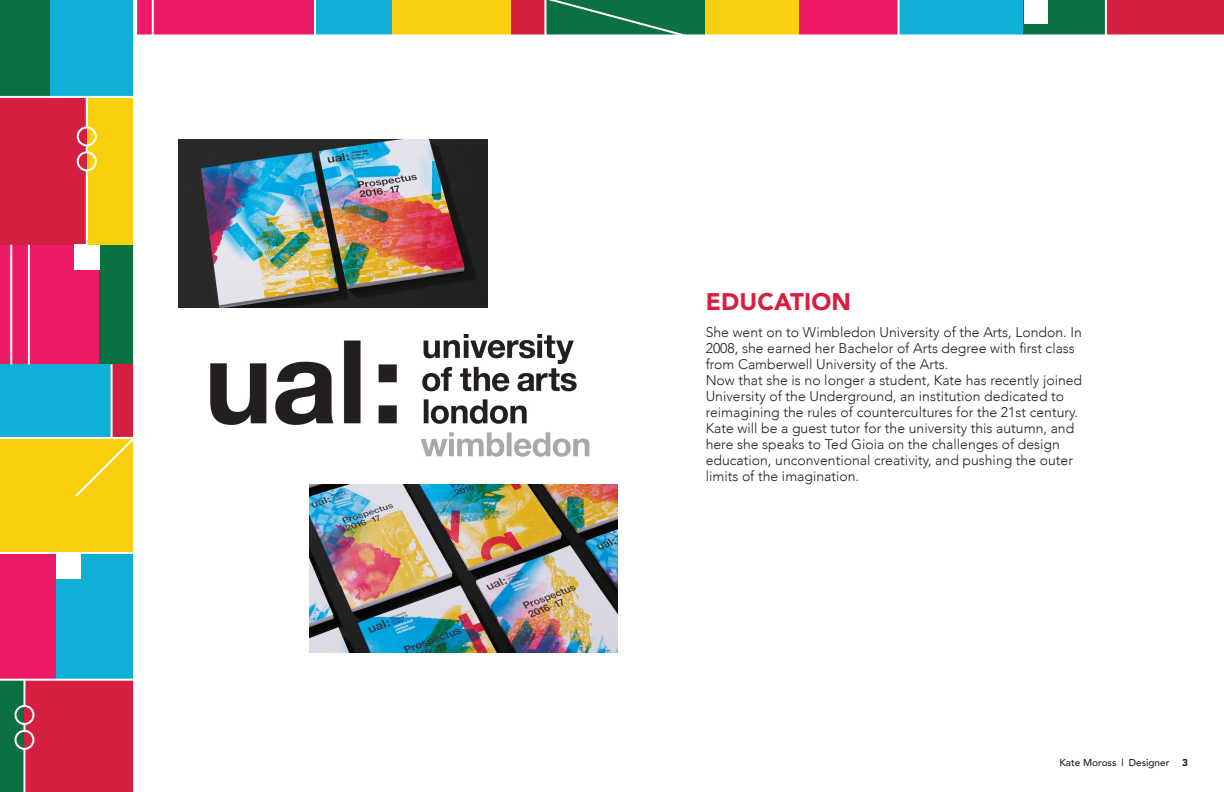
<style>
.page{position:relative;width:1224px;height:792px;background:#fff}
.page>*{position:absolute;margin:0;border:0;box-sizing:border-box;transform-origin:0 0}
.t1{font:900 24px "Avenir";letter-spacing:.01em;color:#d61e40}
.t2{font:300 14px/16px "Avenir";color:#231f20}
.t3{font:500 10px "Avenir";color:#231f20}
.t4{font:900 10px "Avenir";color:#231f20}
</style>
<div class="page">
<div style="left:50px;top:0;width:84px;height:98px;background:#10afd5"></div>
<div style="left:0;top:0;width:50px;height:98px;background:#0c7140"></div>
<div style="left:0;top:98px;width:134px;height:147px;background:#d51f40"></div>
<div style="left:0;top:245px;width:99px;height:119px;background:#ec1a67"></div>
<div style="left:99px;top:245px;width:35px;height:119px;background:#0c7140"></div>
<div style="left:74px;top:245px;width:25px;height:25px;background:#fff"></div>
<div style="left:0;top:364px;width:112px;height:75px;background:#10afd5"></div>
<div style="left:112px;top:364px;width:22px;height:75px;background:#d51f40"></div>
<div style="left:0;top:553px;width:56px;height:127px;background:#ec1a67"></div>
<div style="left:56px;top:553px;width:78px;height:127px;background:#10afd5"></div>
<div style="left:56px;top:553px;width:25px;height:25px;background:#fff"></div>
<div style="left:0;top:439px;width:134px;height:114px;background:#f8d00e"></div>
<div style="left:0;top:680px;width:24px;height:112px;background:#0c7140"></div>
<div style="left:24px;top:680px;width:110px;height:112px;background:#d51f40"></div>
<hr style="left:0;top:679px;width:134px;height:2px;background:#fff">
<hr style="left:0;top:437px;width:134px;height:2px;background:#fff">
<hr style="left:0;top:552px;width:134px;height:2px;background:#fff">
<hr style="left:23px;top:680px;width:2px;height:26px;background:#fff">
<hr style="left:23px;top:749px;width:2px;height:43px;background:#fff">
<hr style="left:111px;top:364px;width:2px;height:74px;background:#fff">
<div style="left:87px;top:98px;width:47px;height:147px;background:#f8d00e"></div>
<hr style="left:0;top:96px;width:134px;height:2px;background:#fff">
<div style="left:134px;top:0;width:181px;height:36px;background:#ec1a67"></div>
<div style="left:799px;top:0;width:100px;height:36px;background:#ec1a67"></div>
<div style="left:315px;top:0;width:78px;height:36px;background:#10afd5"></div>
<div style="left:899px;top:0;width:125px;height:36px;background:#10afd5"></div>
<div style="left:393px;top:0;width:118px;height:36px;background:#f8d011"></div>
<div style="left:1024px;top:0;width:82px;height:36px;background:#0c7140"></div>
<div style="left:511px;top:0;width:34px;height:36px;background:#d61e40"></div>
<div style="left:706px;top:0;width:93px;height:36px;background:#f8d011"></div>
<div style="left:1106px;top:0;width:118px;height:36px;background:#d51f40"></div>
<hr style="left:314px;top:0;width:2px;height:36px;background:#fff">
<hr style="left:898px;top:0;width:2px;height:36px;background:#fff">
<hr style="left:1105px;top:0;width:2px;height:36px;background:#fff">
<div style="left:1024px;top:0;width:24px;height:23px;background:#fff"></div>
<hr style="left:86px;top:98px;width:2px;height:28px;background:#fff">
<svg style="left:73px;top:436px;width:60px;height:61px"></svg>
<svg style="left:544px;top:0;width:162px;height:34px;background:#1c794b"></svg>
<hr style="left:86px;top:171px;width:2px;height:74px;background:#fff">
<hr style="left:10px;top:245px;width:2px;height:119px;background:#fff">
<hr style="left:28px;top:245px;width:2px;height:119px;background:#fff">
<hr style="left:152px;top:0;width:2px;height:36px;background:#fff">
<div style="left:77px;top:126px;width:20px;height:20px;border:2px solid #fff;border-radius:50%"></div>
<div style="left:14px;top:705px;width:20px;height:20px;border:2px solid #fff;border-radius:50%"></div>
<div style="left:77px;top:151px;width:20px;height:20px;border:2px solid #fff;border-radius:50%"></div>
<div style="left:14px;top:730px;width:20px;height:20px;border:2px solid #fff;border-radius:50%"></div>
<svg style="left:133px;top:0;width:4px;height:792px"></svg>
<svg style="left:134px;top:34px;width:1090px;height:4px"></svg>
<img style="left:210px;top:333px;width:380px;height:124px">
<img style="left:309px;top:484px;width:309px;height:168px">
<img style="left:178px;top:140px;width:310px;height:168px">
<p class="t1" style="left:706px;top:281px;width:147px">EDUCATION</p>
<p class="t2" style="left:706px;top:324px;width:378px">She went on to Wimbledon University of the Arts, London. In<br>2008, she earned her Bachelor of Arts degree with first class from Camberwell University of the Arts.</p>
<p class="t2" style="left:706px;top:372px;width:378px">Now that she is no longer a student, Kate has recently joined University of the Underground, an institution dedicated to reimagining the rules of countercultures for the 21st century.<br>Kate will be a guest tutor for the university this autumn, and here she speaks to Ted Gioia on the challenges of design education, unconventional creativity, and pushing the outer limits of the imagination.</p>
<p class="t3" style="left:1059px;top:754px;width:112px">Kate Moross | Designer</p>
<p class="t4" style="left:1182px;top:754px;width:7px">3</p>
</div>
